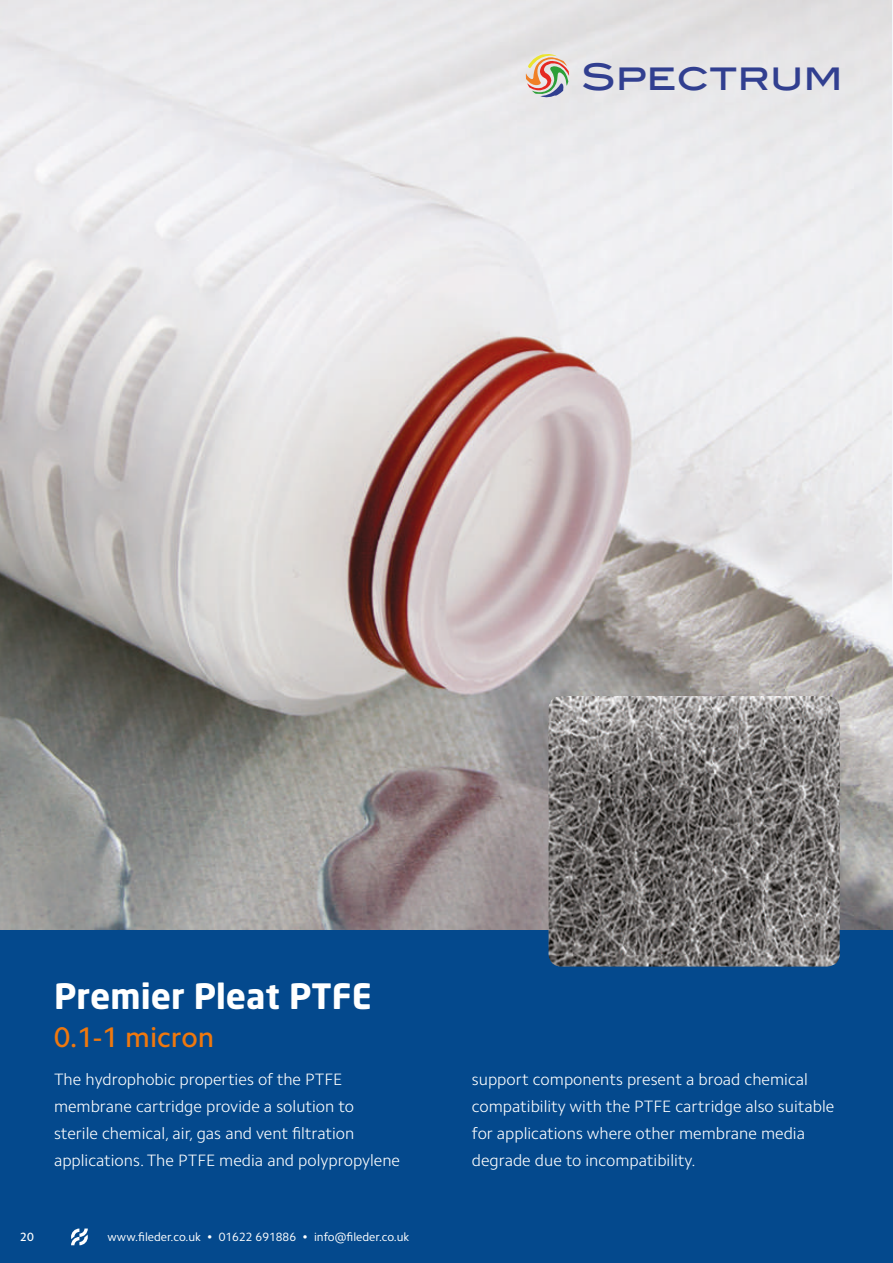
<style>
.page{position:relative;width:893px;height:1263px;background:#04498d}
.page>*{position:absolute;margin:0;border:0;box-sizing:border-box;transform-origin:0 0}
.t1{font:36.6px "Blair Md ITCTT Medium";color:#313f90}
.t2{font:700 34.5px "Neo Sans";color:#fff}
.t3{font:500 28.5px "Camphor Std";color:#ef780e}
.t4{font:300 16.5px/27px "Camphor Std";color:#fff}
.t5{font:12px "Camphor Std";color:#fff}
.t6{font:500 12px "Camphor Std";color:#fff}
</style>
<div class="page">
<img style="left:0;top:0;width:893px;height:930px">
<hr style="left:892px;top:0;width:1px;height:604px;background:#f3f6fa">
<img style="left:549px;top:696px;width:291px;height:270px">
<svg style="left:526px;top:54px;width:43px;height:44px;background:#cbb6a0"></svg>
<svg style="left:71px;top:1228px;width:17px;height:17px"></svg>
<h1 class="t1" style="left:581px;top:47px;width:263px">Spectrum</h1>
<h2 class="t2" style="left:54px;top:981px;width:319px">Premier Pleat PTFE</h2>
<h3 class="t3" style="left:54px;top:1021px;width:162px">0.1-1 micron</h3>
<p class="t4" style="left:54px;top:1066px;width:348px">The hydrophobic properties of the PTFE membrane cartridge provide a solution to sterile chemical, air, gas and vent filtration applications. The PTFE media and polypropylene</p>
<p class="t4" style="left:472px;top:1066px;width:364px">support components present a broad chemical compatibility with the PTFE cartridge also suitable for applications where other membrane media degrade due to incompatibility.</p>
<p class="t6" style="left:20px;top:1230px;width:15px">20</p>
<p class="t5" style="left:107px;top:1230px;width:303px">www.fileder.co.uk • 01622 691886 • info@fileder.co.uk</p>
</div>
